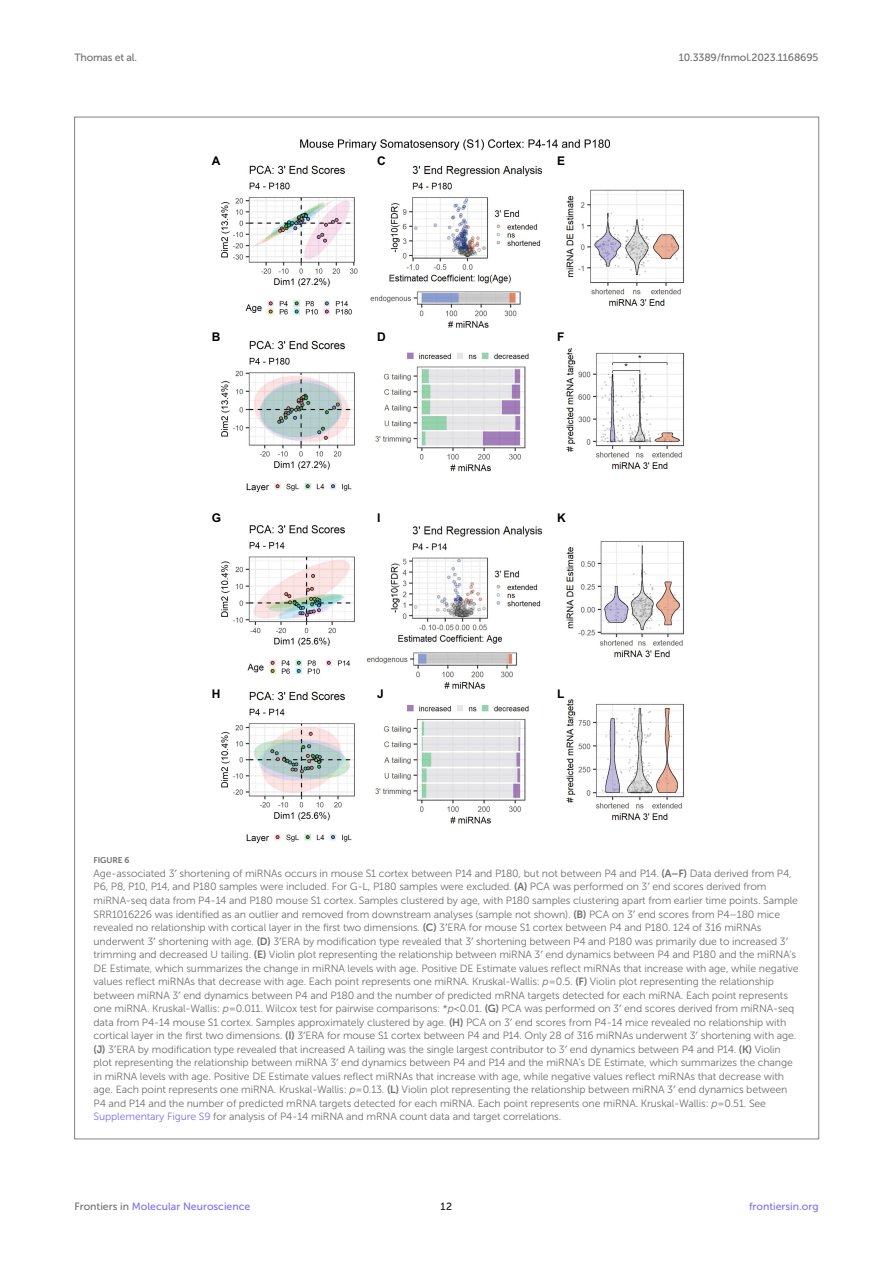
<style>
.page{position:relative;width:893px;height:1263px;background:#fff}
.page>*{position:absolute;margin:0;border:0;box-sizing:border-box;transform-origin:0 0}
.t1{font:700 12px "Arial";color:#000}
.FIG_LEG{font:10.5px/13.5px "Museo Sans 300";letter-spacing:-.01em;color:#706f70}
.t2{font:10.5px "Museo Sans 500";color:#856df0}
.t3{font:10.5px "Museo Sans 500";letter-spacing:-.015em;color:#706f70}
.t4{font:10.5px "Museo Sans 500";color:#1b1c1b}
.FIG_HD{font:8.25px "Museo Sans 700";letter-spacing:-.01em;color:#706f70}
.s1{font-family:"Gentium Plus"}
.s2{font-family:"Museo Sans 700"}
.s3{font-style:italic}
.s4{color:#856df0}
.s5{color:#706f70}
</style>
<div class="page">
<img style="left:221px;top:139px;width:463px;height:704px">
<p class="t3" style="left:74px;top:51px;width:64px">Thomas et al.</p>
<p class="t3" style="left:679px;top:51px;width:141px">10.3389/fnmol.2023.1168695</p>
<p class="t1" style="left:212px;top:152px;width:10px">A</p>
<p class="t1" style="left:377px;top:152px;width:10px">C</p>
<p class="t1" style="left:557px;top:152px;width:10px">E</p>
<p class="t1" style="left:212px;top:328px;width:10px">B</p>
<p class="t1" style="left:377px;top:328px;width:10px">D</p>
<p class="t1" style="left:557px;top:328px;width:9px">F</p>
<p class="t1" style="left:212px;top:509px;width:11px">G</p>
<p class="t1" style="left:377px;top:509px;width:5px">I</p>
<p class="t1" style="left:557px;top:509px;width:10px">K</p>
<p class="t1" style="left:212px;top:685px;width:10px">H</p>
<p class="t1" style="left:377px;top:685px;width:8px">J</p>
<p class="t1" style="left:557px;top:685px;width:9px">L</p>
<p class="FIG_HD" style="left:94px;top:856px;width:37px">FIGURE 6</p>
<p class="FIG_LEG" style="left:94px;top:867px;width:706px">Age-associated 3<span class="s1">′</span> shortening of miRNAs occurs in mouse S1 cortex between P14 and P180, but not between P4 and P14. <span class="s2">(A–F)</span> Data derived from P4, P6, P8, P10, P14, and P180 samples were included. For G-L, P180 samples were excluded. <span class="s2">(A)</span> PCA was performed on 3<span class="s1">′</span> end scores derived from miRNA-seq data from P4-14 and P180 mouse S1 cortex. Samples clustered by age, with P180 samples clustering apart from earlier time points. Sample SRR1016226 was identified as an outlier and removed from downstream analyses (sample not shown). <span class="s2">(B)</span> PCA on 3<span class="s1">′</span> end scores from P4–180 mice revealed no relationship with cortical layer in the first two dimensions. <span class="s2">(C)</span> 3<span class="s1">′</span>ERA for mouse S1 cortex between P4 and P180. 124 of 316 miRNAs underwent 3<span class="s1">′</span> shortening with age. <span class="s2">(D)</span> 3<span class="s1">′</span>ERA by modification type revealed that 3<span class="s1">′</span> shortening between P4 and P180 was primarily due to increased 3<span class="s1">′ </span>trimming and decreased U tailing. <span class="s2">(E)</span> Violin plot representing the relationship between miRNA 3<span class="s1">′</span> end dynamics between P4 and P180 and the miRNA’s DE Estimate, which summarizes the change in miRNA levels with age. Positive DE Estimate values reflect miRNAs that increase with age, while negative values reflect miRNAs that decrease with age. Each point represents one miRNA. Kruskal-Wallis: <span class="s3">p</span> = 0.5. <span class="s2">(F)</span> Violin plot representing the relationship between miRNA 3<span class="s1">′</span> end dynamics between P4 and P180 and the number of predicted mRNA targets detected for each miRNA. Each point represents one miRNA. Kruskal-Wallis: <span class="s3">p</span> = 0.011. Wilcox test for pairwise comparisons: *<span class="s3">p</span> &lt; 0.01. <span class="s2">(G)</span> PCA was performed on 3<span class="s1">′</span> end scores derived from miRNA-seq data from P4-14 mouse S1 cortex. Samples approximately clustered by age. <span class="s2">(H)</span> PCA on 3<span class="s1">′</span> end scores from P4-14 mice revealed no relationship with cortical layer in the first two dimensions. <span class="s2">(I)</span> 3<span class="s1">′</span>ERA for mouse S1 cortex between P4 and P14. Only 28 of 316 miRNAs underwent 3<span class="s1">′</span> shortening with age. <span class="s2">(J)</span> 3<span class="s1">′</span>ERA by modification type revealed that increased A tailing was the single largest contributor to 3<span class="s1">′</span> end dynamics between P4 and P14. <span class="s2">(K)</span> Violin plot representing the relationship between miRNA 3<span class="s1">′</span> end dynamics between P4 and P14 and the miRNA’s DE Estimate, which summarizes the change in miRNA levels with age. Positive DE Estimate values reflect miRNAs that increase with age, while negative values reflect miRNAs that decrease with age. Each point represents one miRNA. Kruskal-Wallis: <span class="s3">p</span> = 0.13. <span class="s2">(L)</span> Violin plot representing the relationship between miRNA 3<span class="s1">′</span> end dynamics between P4 and P14 and the number of predicted mRNA targets detected for each miRNA. Each point represents one miRNA. Kruskal-Wallis: <span class="s3">p</span> = 0.51. See <span class="s4">Supplementary Figure S9</span> for analysis of P4-14 miRNA and mRNA count data and target correlations.</p>
<p class="t2" style="left:74px;top:1200px;width:177px"><span class="s5">Frontiers in</span> Molecular Neuroscience</p>
<p class="t4" style="left:441px;top:1200px;width:13px">12</p>
<p class="t2" style="left:749px;top:1200px;width:71px">frontiersin.org</p>
</div>
